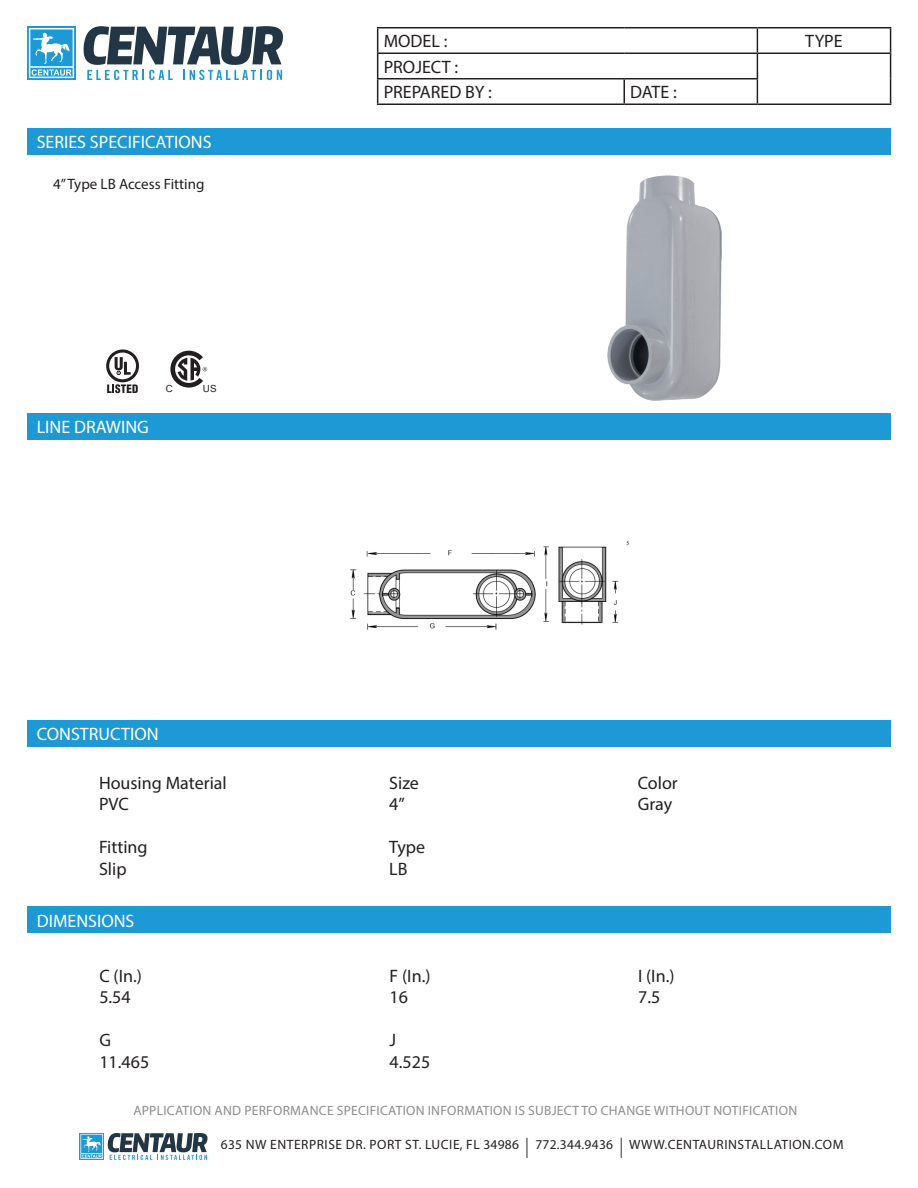
<style>
.page{position:relative;width:918px;height:1188px;background:#fff}
.page>*{position:absolute;margin:0;border:0;box-sizing:border-box;transform-origin:0 0}
.t1{font:18px/21.6px "Myriad Pro";color:#231f20}
.t2{font:18px "Myriad Pro";color:#fff}
.t3{font:15px "Myriad Pro";color:#231f20}
.t4{font:13.5px "Myriad Pro";letter-spacing:.02em;color:#8b8c8e}
.t5{font:13.5px "Myriad Pro";letter-spacing:.04em;color:#231f20}
.t6{font:9.75px "Microsoft Sans Serif";color:#231f20}
.s1{font-size:20.25px}
</style>
<div class="page">
<svg style="left:80px;top:1133px;width:128px;height:27px"></svg>
<hr style="left:377px;top:27px;width:247px;height:1px;background:#231f20">
<hr style="left:624px;top:27px;width:133px;height:1px;background:#231f20">
<hr style="left:757px;top:27px;width:134px;height:1px;background:#231f20">
<hr style="left:377px;top:52px;width:247px;height:2px;background:#231f20">
<hr style="left:624px;top:52px;width:133px;height:2px;background:#231f20">
<hr style="left:757px;top:52px;width:134px;height:2px;background:#231f20">
<hr style="left:377px;top:78px;width:247px;height:2px;background:#231f20">
<svg style="left:377px;top:28px;width:1px;height:76px"></svg>
<hr style="left:624px;top:78px;width:134px;height:2px;background:#231f20">
<hr style="left:623px;top:80px;width:2px;height:24px;background:#231f20">
<svg style="left:757px;top:28px;width:1px;height:76px"></svg>
<svg style="left:890px;top:28px;width:1px;height:76px"></svg>
<hr style="left:377px;top:104px;width:247px;height:1px;background:#231f20">
<hr style="left:624px;top:104px;width:133px;height:1px;background:#231f20">
<hr style="left:757px;top:104px;width:134px;height:1px;background:#231f20">
<div style="left:27px;top:129px;width:864px;height:26px;background:#1d99d6"></div>
<div style="left:27px;top:414px;width:864px;height:26px;background:#1d99d6"></div>
<div style="left:27px;top:720px;width:864px;height:27px;background:#1d99d6"></div>
<div style="left:27px;top:26px;width:49px;height:54px;background:linear-gradient(to right,#32a2d9,#32a2d9)"></div>
<svg style="left:29px;top:28px;width:45px;height:50px"></svg>
<svg style="left:83px;top:26px;width:200px;height:54px"></svg>
<img style="left:607px;top:176px;width:115px;height:225px">
<img style="left:350px;top:541px;width:279px;height:89px">
<svg style="left:106px;top:349px;width:33px;height:44px"></svg>
<div style="left:27px;top:906px;width:864px;height:27px;background:#1d99d6"></div>
<svg style="left:170px;top:351px;width:37px;height:37px"></svg>
<p class="t2" style="left:37px;top:131px;width:176px">SERIES SPECIFICATIONS</p>
<p class="t3" style="left:53px;top:175px;width:153px">4” Type LB Access Fitting</p>
<p class="t2" style="left:37px;top:416px;width:114px">LINE DRAWING</p>
<p class="t6" style="left:166px;top:382px;width:9px">C</p>
<p class="t6" style="left:203px;top:382px;width:15px">US</p>
<p class="t2" style="left:37px;top:723px;width:123px">CONSTRUCTION</p>
<p class="t1" style="left:99px;top:771px;width:129px">Housing Material<br>PVC</p>
<p class="t1" style="left:99px;top:836px;width:50px">Fitting<br>Slip</p>
<p class="t2" style="left:37px;top:910px;width:99px">DIMENSIONS</p>
<p class="t1" style="left:99px;top:965px;width:44px">C (In.)<br>5.54</p>
<p class="t1" style="left:99px;top:1029px;width:51px">G<br>11.465</p>
<p class="t1" style="left:384px;top:30px;width:65px">MODEL :</p>
<p class="t1" style="left:805px;top:30px;width:39px">TYPE</p>
<p class="t1" style="left:384px;top:54px;width:110px;line-height:25.5px">PROJECT :<br>PREPARED BY :</p>
<p class="t1" style="left:630px;top:81px;width:48px">DATE :</p>
<p class="t1" style="left:389px;top:771px;width:31px">Size<br>4”</p>
<p class="t1" style="left:389px;top:836px;width:37px">Type<br>LB</p>
<p class="t1" style="left:390px;top:965px;width:43px">F (In.)<br>16</p>
<p class="t1" style="left:390px;top:1029px;width:42px">J<br>4.525</p>
<p class="t1" style="left:638px;top:771px;width:42px">Color<br>Gray</p>
<p class="t1" style="left:638px;top:965px;width:38px">I (In.)<br>7.5</p>
<p class="t4" style="left:133px;top:1102px;width:665px">APPLICATION AND PERFORMANCE SPECIFICATION INFORMATION IS SUBJECT TO CHANGE WITHOUT NOTIFICATION</p>
<p class="t5" style="left:221px;top:1136px;width:624px">635 NW ENTERPRISE DR. PORT ST. LUCIE, FL 34986 <span class="s1">|</span> 772.344.9436 <span class="s1">|</span> WWW.CENTAURINSTALLATION.COM</p>
</div>
